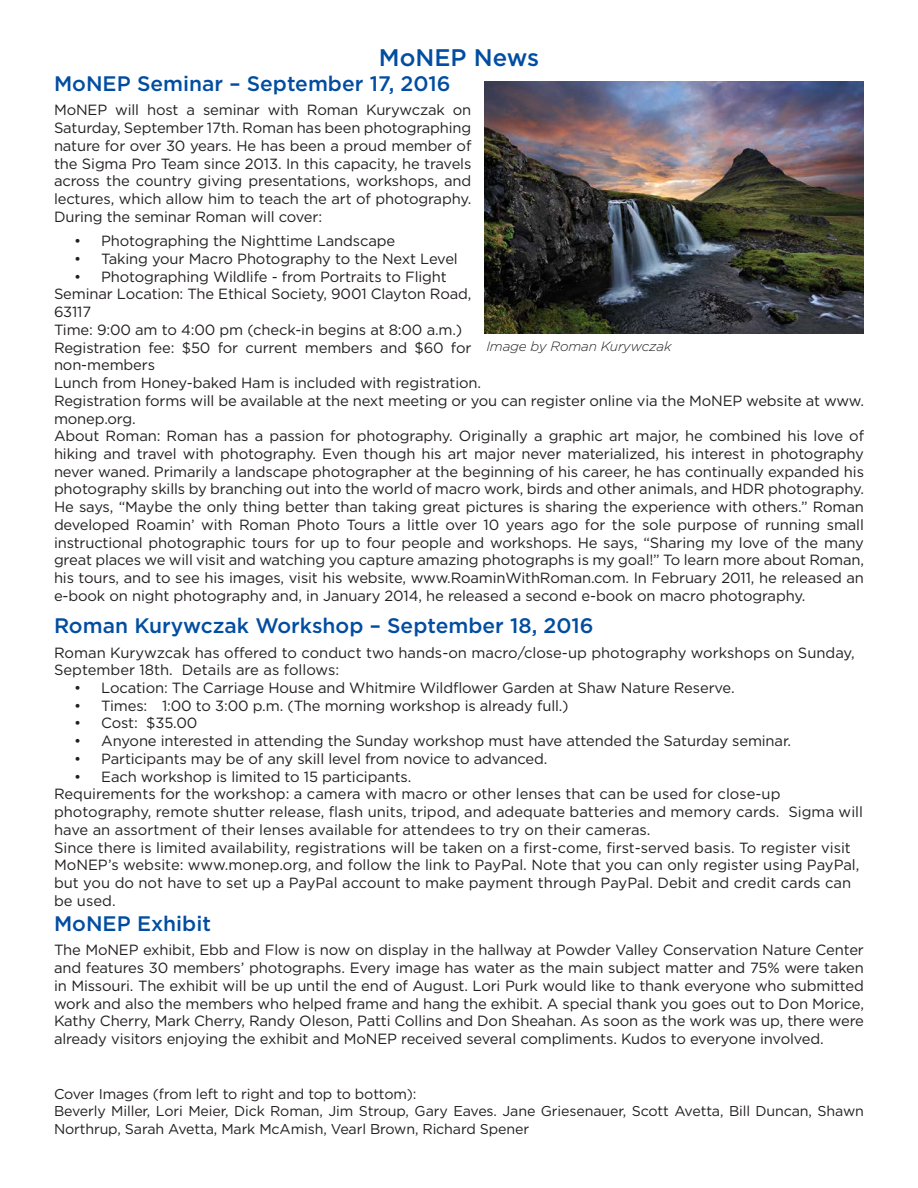
<style>
.page{position:relative;width:918px;height:1188px;background:#fff}
.page>*{position:absolute;margin:0;border:0;box-sizing:border-box;transform-origin:0 0}
.t1{font:500 24px "Gotham";color:#024da1}
.Sub_Heading{font:500 21px "Gotham";color:#024da1}
.Main_Paragraph_Text{font:14.85px/17.7px "Gotham";letter-spacing:-.01em;color:#231f20}
.Main_Paragraph_Text-2{font:14.25px/18px "Gotham";letter-spacing:-.01em;color:#231f20}
.t2{font:italic 300 13.5px "Gotham";letter-spacing:-.01em;color:#231f20}
</style>
<div class="page">
<img style="left:485px;top:81px;width:379px;height:253px">
<p class="t1" style="left:379px;top:42px;width:162px">MoNEP News</p>
<p class="Sub_Heading" style="left:54px;top:70px;width:398px">MoNEP Seminar – September 17, 2016</p>
<p class="Main_Paragraph_Text" style="left:54px;top:101px;width:419px;text-align:justify">MoNEP will host a seminar with Roman Kurywczak on Saturday, September 17th. Roman has been photographing nature for over 30 years. He has been a proud member of the Sigma Pro Team since 2013. In this capacity, he travels across the country giving presentations, workshops, and lectures, which allow him to teach the art of photography.<br>During the seminar Roman will cover:</p>
<p class="Main_Paragraph_Text" style="left:74px;top:232px;width:322px">• Photographing the Nighttime Landscape</p>
<p class="Main_Paragraph_Text" style="left:74px;top:250px;width:385px">• Taking your Macro Photography to the Next Level</p>
<p class="Main_Paragraph_Text" style="left:74px;top:267px;width:374px">• Photographing Wildlife - from Portraits to Flight</p>
<p class="Main_Paragraph_Text" style="left:54px;top:285px;width:419px">Seminar Location: The Ethical Society, 9001 Clayton Road,<br>63117</p>
<p class="Main_Paragraph_Text" style="left:54px;top:320px;width:410px">Time: 9:00 am to 4:00 pm (check-in begins at 8:00 a.m.)</p>
<p class="Main_Paragraph_Text" style="left:54px;top:338px;width:419px">Registration fee: $50 for current members and $60 for non-members</p>
<p class="Main_Paragraph_Text" style="left:54px;top:374px;width:429px">Lunch from Honey-baked Ham is included with registration.</p>
<p class="Main_Paragraph_Text" style="left:54px;top:391px;width:812px">Registration forms will be available at the next meeting or you can register online via the MoNEP website at www. monep.org.</p>
<p class="Main_Paragraph_Text" style="left:54px;top:427px;width:812px;text-align:justify">About Roman: Roman has a passion for photography. Originally a graphic art major, he combined his love of hiking and travel with photography. Even though his art major never materialized, his interest in photography never waned. Primarily a landscape photographer at the beginning of his career, he has continually expanded his photography skills by branching out into the world of macro work, birds and other animals, and HDR photography.<br>He says, “Maybe the only thing better than taking great pictures is sharing the experience with others.” Roman developed Roamin’ with Roman Photo Tours a little over 10 years ago for the sole purpose of running small instructional photographic tours for up to four people and workshops. He says, “Sharing my love of the many great places we will visit and watching you capture amazing photographs is my goal!” To learn more about Roman, his tours, and to see his images, visit his website, www.RoaminWithRoman.com. In February 2011, he released an e-book on night photography and, in January 2014, he released a second e-book on macro photography.</p>
<p class="Sub_Heading" style="left:54px;top:612px;width:541px">Roman Kurywczak Workshop – September 18, 2016</p>
<p class="Main_Paragraph_Text" style="left:54px;top:643px;width:802px">Roman Kurywzcak has offered to conduct two hands-on macro/close-up photography workshops on Sunday,<br>September 18th. Details are as follows:</p>
<p class="Main_Paragraph_Text" style="left:74px;top:679px;width:662px">• Location: The Carriage House and Whitmire Wildflower Garden at Shaw Nature Reserve.</p>
<p class="Main_Paragraph_Text" style="left:74px;top:696px;width:496px">• Times: 1:00 to 3:00 p.m. (The morning workshop is already full.)</p>
<p class="Main_Paragraph_Text" style="left:74px;top:714px;width:125px">• Cost: $35.00</p>
<p class="Main_Paragraph_Text" style="left:74px;top:732px;width:718px">• Anyone interested in attending the Sunday workshop must have attended the Saturday seminar.</p>
<p class="Main_Paragraph_Text" style="left:74px;top:750px;width:475px">• Participants may be of any skill level from novice to advanced.</p>
<p class="Main_Paragraph_Text" style="left:74px;top:767px;width:339px">• Each workshop is limited to 15 participants.</p>
<p class="Main_Paragraph_Text" style="left:54px;top:785px;width:811px">Requirements for the workshop: a camera with macro or other lenses that can be used for close-up photography, remote shutter release, flash units, tripod, and adequate batteries and memory cards. Sigma will have an assortment of their lenses available for attendees to try on their cameras.</p>
<p class="Main_Paragraph_Text" style="left:54px;top:838px;width:807px">Since there is limited availability, registrations will be taken on a first-come, first-served basis. To register visit MoNEP’s website: www.monep.org, and follow the link to PayPal. Note that you can only register using PayPal, but you do not have to set up a PayPal account to make payment through PayPal. Debit and credit cards can be used.</p>
<p class="Sub_Heading" style="left:54px;top:910px;width:159px">MoNEP Exhibit</p>
<p class="Main_Paragraph_Text" style="left:54px;top:941px;width:812px;text-align:justify">The MoNEP exhibit, Ebb and Flow is now on display in the hallway at Powder Valley Conservation Nature Center and features 30 members’ photographs. Every image has water as the main subject matter and 75% were taken in Missouri. The exhibit will be up until the end of August. Lori Purk would like to thank everyone who submitted work and also the members who helped frame and hang the exhibit. A special thank you goes out to Don Morice, Kathy Cherry, Mark Cherry, Randy Oleson, Patti Collins and Don Sheahan. As soon as the work was up, there were already visitors enjoying the exhibit and MoNEP received several compliments. Kudos to everyone involved.</p>
<p class="t2" style="left:486px;top:339px;width:187px">Image by Roman Kurywczak</p>
<p class="Main_Paragraph_Text-2" style="left:54px;top:1084px;width:364px">Cover Images (from left to right and top to bottom):</p>
<p class="Main_Paragraph_Text-2" style="left:54px;top:1101px;width:811px">Beverly Miller, Lori Meier, Dick Roman, Jim Stroup, Gary Eaves. Jane Griesenauer, Scott Avetta, Bill Duncan, Shawn<br>Northrup, Sarah Avetta, Mark McAmish, Vearl Brown, Richard Spener</p>
</div>
